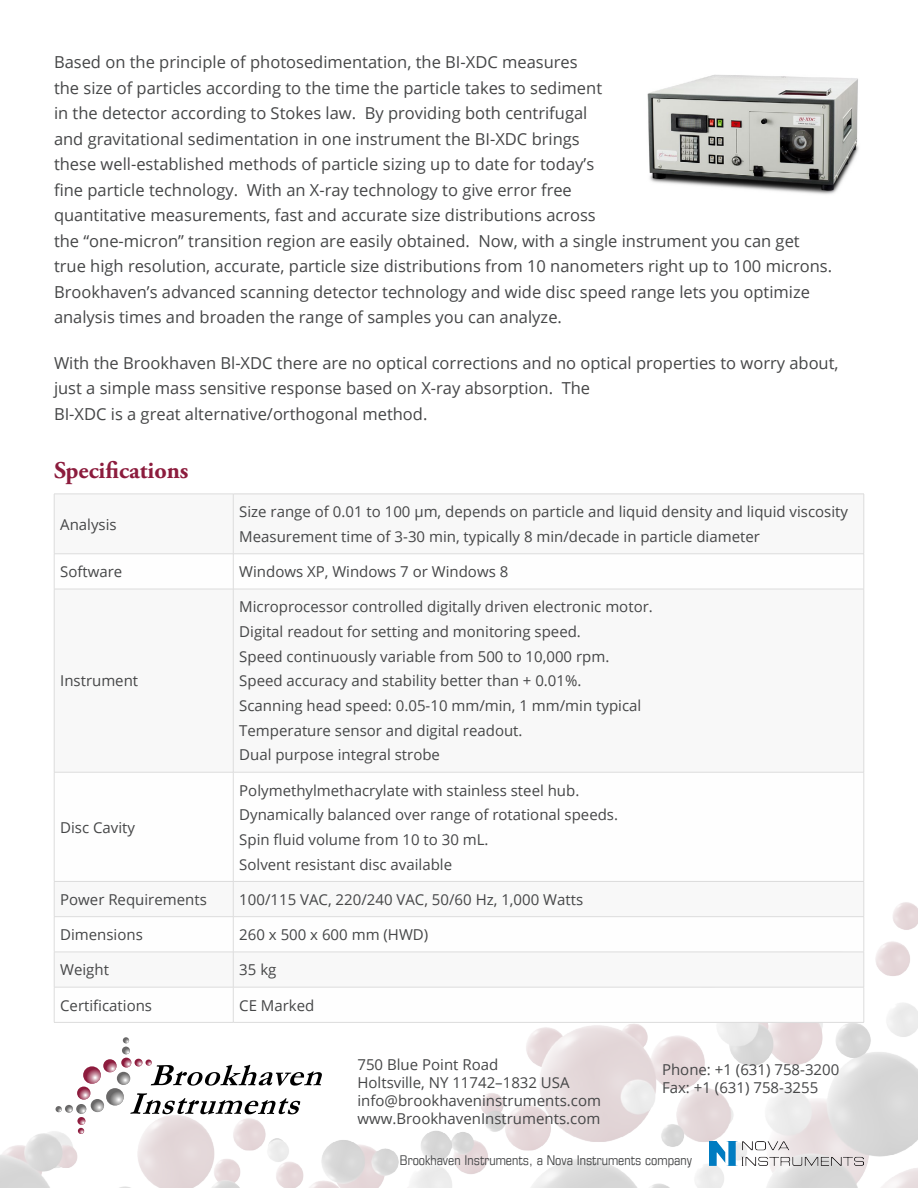
<style>
.page{position:relative;width:918px;height:1188px;background:#fff}
.page>*{position:absolute;margin:0;border:0;box-sizing:border-box;transform-origin:0 0}
.header_text{font:700 24px "Adobe Garamond Pro";color:#8c1c3d}
.paragraph{font:16.5px/25.5px "Open Sans";color:#454647}
.table_cell_text{font:15px "Open Sans";color:#454647}
.paragraph-2{font:15px/18px "Open Sans";color:#454647}
.paragraph-3{font:condensed 13.5px "Eurostile LT";color:#454647}
</style>
<div class="page">
<img style="left:0;top:542px;width:918px;height:646px">
<img style="left:709px;top:1142px;width:155px;height:24px">
<svg style="left:55px;top:495px;width:809px;height:59px"></svg>
<svg style="left:55px;top:555px;width:809px;height:467px"></svg>
<hr style="left:233px;top:554px;width:1px;height:35px;background:#dcdcdc">
<hr style="left:54px;top:589px;width:179px;height:1px;background:#dcdcdc">
<hr style="left:233px;top:589px;width:1px;height:183px;background:#dcdcdc">
<hr style="left:54px;top:772px;width:179px;height:1px;background:#dcdcdc">
<hr style="left:233px;top:772px;width:1px;height:109px;background:#dcdcdc">
<hr style="left:54px;top:881px;width:179px;height:1px;background:#dcdcdc">
<hr style="left:233px;top:882px;width:1px;height:34px;background:#dcdcdc">
<hr style="left:54px;top:916px;width:179px;height:1px;background:#dcdcdc">
<hr style="left:233px;top:917px;width:1px;height:35px;background:#dcdcdc">
<hr style="left:54px;top:952px;width:179px;height:1px;background:#dcdcdc">
<hr style="left:233px;top:952px;width:1px;height:35px;background:#dcdcdc">
<hr style="left:54px;top:987px;width:179px;height:1px;background:#dcdcdc">
<hr style="left:233px;top:987px;width:1px;height:35px;background:#dcdcdc">
<hr style="left:54px;top:1022px;width:179px;height:1px;background:#dcdcdc">
<hr style="left:864px;top:494px;width:1px;height:60px;background:#dcdcdc">
<hr style="left:54px;top:554px;width:1px;height:35px;background:#dcdcdc">
<hr style="left:54px;top:589px;width:1px;height:183px;background:#dcdcdc">
<hr style="left:54px;top:772px;width:1px;height:109px;background:#dcdcdc">
<hr style="left:54px;top:882px;width:1px;height:34px;background:#dcdcdc">
<hr style="left:54px;top:917px;width:1px;height:35px;background:#dcdcdc">
<hr style="left:54px;top:952px;width:1px;height:35px;background:#dcdcdc">
<hr style="left:54px;top:987px;width:1px;height:35px;background:#dcdcdc">
<hr style="left:233px;top:494px;width:631px;height:1px;background:#dad9d9">
<hr style="left:233px;top:554px;width:631px;height:1px;background:#dcdcdc">
<hr style="left:864px;top:554px;width:1px;height:35px;background:#dcdcdc">
<hr style="left:233px;top:589px;width:631px;height:1px;background:#dcdcdc">
<hr style="left:864px;top:589px;width:1px;height:183px;background:#dcdcdc">
<hr style="left:233px;top:772px;width:631px;height:1px;background:#dcdcdc">
<hr style="left:864px;top:772px;width:1px;height:109px;background:#dcdcdc">
<hr style="left:233px;top:881px;width:631px;height:1px;background:#dcdcdc">
<hr style="left:864px;top:882px;width:1px;height:34px;background:#dcdcdc">
<hr style="left:233px;top:916px;width:631px;height:1px;background:#dcdcdc">
<hr style="left:864px;top:917px;width:1px;height:35px;background:#dcdcdc">
<hr style="left:233px;top:952px;width:631px;height:1px;background:#dcdcdc">
<hr style="left:864px;top:952px;width:1px;height:35px;background:#dcdcdc">
<hr style="left:233px;top:987px;width:631px;height:1px;background:#dcdcdc">
<hr style="left:864px;top:987px;width:1px;height:35px;background:#dcdcdc">
<hr style="left:233px;top:1022px;width:631px;height:1px;background:#dcdcdc">
<hr style="left:54px;top:494px;width:179px;height:1px;background:#dcdcdc">
<hr style="left:54px;top:494px;width:1px;height:60px;background:#dcdcdc">
<hr style="left:233px;top:494px;width:1px;height:60px;background:#dcdcdc">
<hr style="left:54px;top:554px;width:179px;height:1px;background:#dcdcdc">
<img style="left:647px;top:74px;width:212px;height:121px">
<svg style="left:78px;top:1128px;width:6px;height:6px"></svg>
<svg style="left:77px;top:1117px;width:8px;height:8px"></svg>
<svg style="left:77px;top:1087px;width:13px;height:13px"></svg>
<svg style="left:146px;top:1060px;width:176px;height:26px"></svg>
<svg style="left:135px;top:1059px;width:8px;height:8px"></svg>
<svg style="left:121px;top:1058px;width:10px;height:10px"></svg>
<svg style="left:103px;top:1059px;width:14px;height:13px"></svg>
<svg style="left:83px;top:1066px;width:18px;height:18px"></svg>
<svg style="left:56px;top:1106px;width:6px;height:6px"></svg>
<svg style="left:65px;top:1105px;width:8px;height:8px"></svg>
<svg style="left:76px;top:1104px;width:10px;height:10px"></svg>
<svg style="left:91px;top:1099px;width:13px;height:13px"></svg>
<svg style="left:106px;top:1088px;width:18px;height:18px"></svg>
<svg style="left:117px;top:1072px;width:13px;height:13px"></svg>
<svg style="left:123px;top:1037px;width:6px;height:6px"></svg>
<svg style="left:122px;top:1047px;width:8px;height:7px"></svg>
<svg style="left:130px;top:1093px;width:170px;height:21px"></svg>
<p class="paragraph" style="left:54px;top:49px;width:780px">Based on the principle of photosedimentation, the BI-XDC measures<br>the size of particles according to the time the particle takes to sediment<br>in the detector according to Stokes law. By providing both centrifugal<br>and gravitational sedimentation in one instrument the BI-XDC brings<br>these well-established methods of particle sizing up to date for today’s<br>fine particle technology. With an X-ray technology to give error free<br>quantitative measurements, fast and accurate size distributions across<br>the “one-micron” transition region are easily obtained. Now, with a single instrument you can get true high resolution, accurate, particle size distributions from 10 nanometers right up to 100 microns.<br>Brookhaven’s advanced scanning detector technology and wide disc speed range lets you optimize analysis times and broaden the range of samples you can analyze.</p>
<p class="paragraph" style="left:54px;top:350px;width:786px">With the Brookhaven Bl-XDC there are no optical corrections and no optical properties to worry about, just a simple mass sensitive response based on X-ray absorption. The<br>BI-XDC is a great alternative/orthogonal method.</p>
<p class="header_text" style="left:54px;top:456px;width:136px">Specifications</p>
<p class="table_cell_text" style="left:60px;top:514px;width:58px">Analysis</p>
<p class="table_cell_text" style="left:239px;top:502px;width:610px">Size range of 0.01 to 100 µm, depends on particle and liquid density and liquid viscosity</p>
<p class="table_cell_text" style="left:239px;top:526px;width:522px">Measurement time of 3-30 min, typically 8 min/decade in particle diameter</p>
<p class="table_cell_text" style="left:60px;top:561px;width:64px">Software</p>
<p class="table_cell_text" style="left:239px;top:561px;width:271px">Windows XP, Windows 7 or Windows 8</p>
<p class="table_cell_text" style="left:60px;top:671px;width:80px">Instrument</p>
<p class="table_cell_text" style="left:60px;top:817px;width:76px">Disc Cavity</p>
<p class="table_cell_text" style="left:239px;top:597px;width:415px">Microprocessor controlled digitally driven electronic motor.</p>
<p class="table_cell_text" style="left:239px;top:621px;width:343px">Digital readout for setting and monitoring speed.</p>
<p class="table_cell_text" style="left:239px;top:646px;width:372px">Speed continuously variable from 500 to 10,000 rpm.</p>
<p class="table_cell_text" style="left:239px;top:671px;width:344px">Speed accuracy and stability better than + 0.01%.</p>
<p class="table_cell_text" style="left:239px;top:695px;width:404px">Scanning head speed: 0.05-10 mm/min, 1 mm/min typical</p>
<p class="table_cell_text" style="left:239px;top:720px;width:285px">Temperature sensor and digital readout.</p>
<p class="table_cell_text" style="left:239px;top:745px;width:202px">Dual purpose integral strobe</p>
<p class="table_cell_text" style="left:239px;top:780px;width:342px">Polymethylmethacrylate with stainless steel hub.</p>
<p class="table_cell_text" style="left:239px;top:805px;width:380px">Dynamically balanced over range of rotational speeds.</p>
<p class="table_cell_text" style="left:239px;top:829px;width:251px">Spin fluid volume from 10 to 30 mL.</p>
<p class="table_cell_text" style="left:239px;top:854px;width:214px">Solvent resistant disc available</p>
<p class="table_cell_text" style="left:60px;top:889px;width:148px">Power Requirements</p>
<p class="table_cell_text" style="left:239px;top:889px;width:345px">100/115 VAC, 220/240 VAC, 50/60 Hz, 1,000 Watts</p>
<p class="table_cell_text" style="left:60px;top:924px;width:84px">Dimensions</p>
<p class="table_cell_text" style="left:239px;top:924px;width:191px">260 x 500 x 600 mm (HWD)</p>
<p class="table_cell_text" style="left:60px;top:960px;width:50px">Weight</p>
<p class="table_cell_text" style="left:239px;top:960px;width:39px">35 kg</p>
<p class="table_cell_text" style="left:60px;top:995px;width:93px">Certifications</p>
<p class="table_cell_text" style="left:239px;top:995px;width:77px">CE Marked</p>
<p class="paragraph-2" style="left:357px;top:1055px;width:245px">750 Blue Point Road<br>Holtsville, NY 11742–1832 USA info@brookhaveninstruments.com www.BrookhavenInstruments.com</p>
<p class="paragraph-2" style="left:662px;top:1060px;width:179px">Phone: +1 (631) 758-3200<br>Fax: +1 (631) 758-3255</p>
<p class="paragraph-3" style="left:400px;top:1152px;width:294px">Brookhaven Instruments, a Nova Instruments company</p>
</div>
